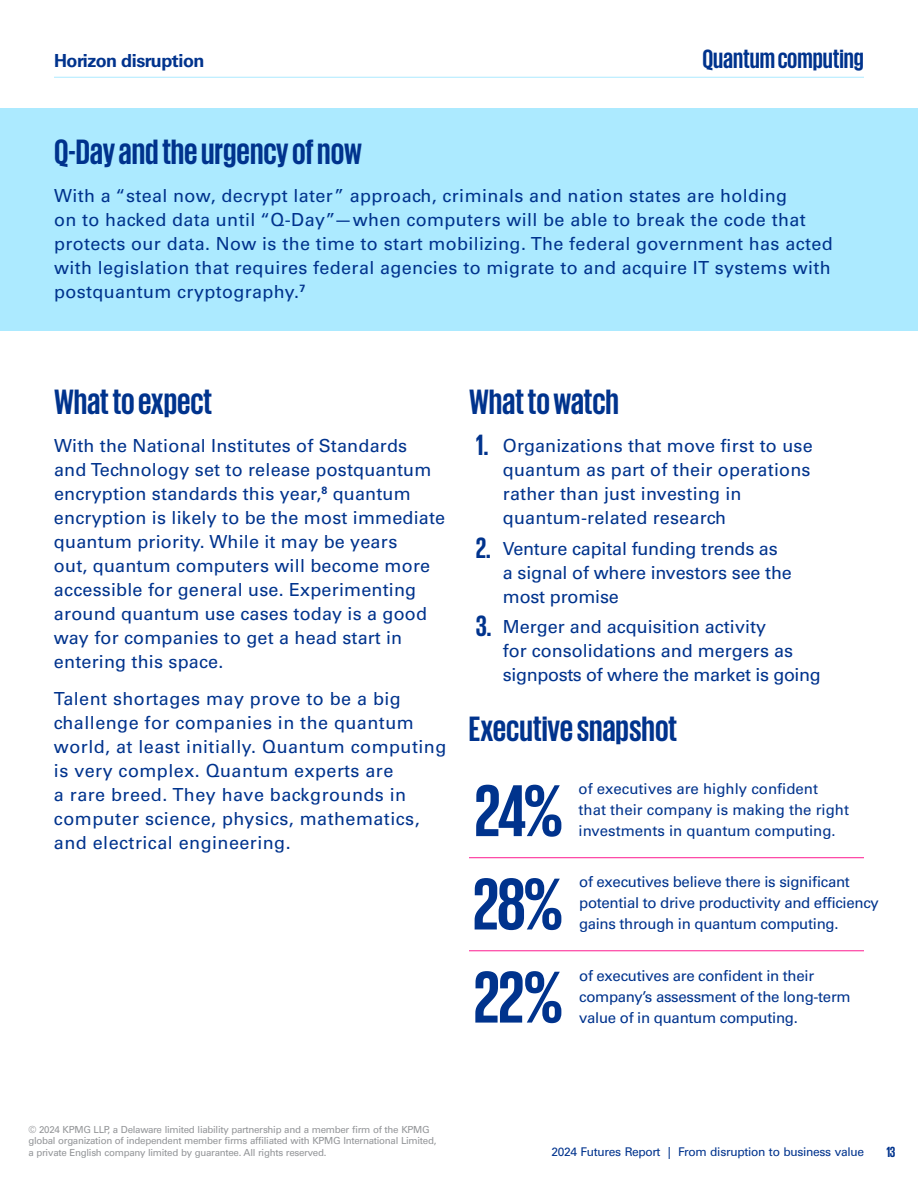
<style>
.page{position:relative;width:918px;height:1188px;background:#fff}
.page>*{position:absolute;margin:0;border:0;box-sizing:border-box;transform-origin:0 0}
.t1{font:700 75px/93.3px "KPMG";color:#00338d;text-align:justify}
.t2{font:700 36px "KPMG";color:#00338d}
.t3{font:700 27px "KPMG";color:#00338d}
.t4{font:18px/24px "Univers LT Pro 55 Roman";letter-spacing:.01em;color:#00338d}
.t5{font:18px/24px "Univers LT Pro 55 Roman";letter-spacing:-.01em;color:#00338d}
.t6{font:700 18px "Univers LT Pro 65";letter-spacing:-.025em;color:#00338d}
.t7{font:15px/21px "Univers LT Pro 55 Roman";letter-spacing:-.02em;color:#00338d}
.t8{font:15px/21px "Univers LT Pro 55 Roman";color:#00338d}
.t9{font:700 15px "KPMG";color:#00338d}
.t10{font:12px "Univers LT Pro 55 Roman";letter-spacing:-.025em;color:#00338d}
.t11{font:9.75px/11.7px "Univers LT Pro 55 Roman";letter-spacing:-.03em;color:#939598}
.s1{font-family:"KPMG";font-weight:700;font-size:30px}
</style>
<div class="page">
<hr style="left:54px;top:77px;width:810px;height:1px;background:#aceaff">
<div style="left:0;top:108px;width:918px;height:223px;background:#aceaff"></div>
<hr style="left:469px;top:857px;width:395px;height:1px;background:#fd349c">
<hr style="left:469px;top:950px;width:395px;height:1px;background:#fd349c">
<p class="t6" style="left:54px;top:48px;width:152px">Horizon disruption</p>
<h3 class="t3" style="left:702px;top:45px;width:163px">Quantum computing</h3>
<h2 class="t2" style="left:54px;top:134px;width:309px">Q-Day and the urgency of now</h2>
<p class="t4" style="left:54px;top:183px;width:780px">With a “steal now, decrypt later” approach, criminals and nation states are holding<br>on to hacked data until “Q-Day”—when computers will be able to break the code that protects our data. Now is the time to start mobilizing. The federal government has acted with legislation that requires federal agencies to migrate to and acquire IT systems with postquantum cryptography.<sup>7</sup></p>
<h2 class="t2" style="left:54px;top:384px;width:160px">What to expect</h2>
<p class="t4" style="left:54px;top:433px;width:393px">With the National Institutes of Standards<br>and Technology set to release postquantum encryption standards this year,<sup>8</sup> quantum encryption is likely to be the most immediate quantum priority. While it may be years<br>out, quantum computers will become more accessible for general use. Experimenting around quantum use cases today is a good way for companies to get a head start in entering this space.</p>
<p class="t4" style="left:54px;top:686px;width:394px">Talent shortages may prove to be a big challenge for companies in the quantum world, at least initially. Quantum computing is very complex. Quantum experts are<br>a rare breed. They have backgrounds in computer science, physics, mathematics, and electrical engineering.</p>
<h2 class="t2" style="left:469px;top:384px;width:151px">What to watch</h2>
<p class="t4" style="left:503px;top:433px;width:311px;text-indent:-27px"><span class="s1">1.</span> Organizations that move first to use quantum as part of their operations rather than just investing in quantum-related research</p>
<p class="t5" style="left:503px;top:535px;width:290px;text-indent:-27px"><span class="s1">2.</span> Venture capital funding trends as a signal of where investors see the most promise</p>
<p class="t4" style="left:503px;top:614px;width:320px;text-indent:-27px"><span class="s1">3.</span> Merger and acquisition activity<br>for consolidations and mergers as signposts of where the market is going</p>
<h2 class="t2" style="left:469px;top:711px;width:210px">Executive snapshot</h2>
<p class="t8" style="left:579px;top:778px;width:272px">of executives are highly confident that their company is making the right investments in quantum computing.</p>
<p class="t7" style="left:579px;top:871px;width:301px">of executives believe there is significant potential to drive productivity and efficiency gains through in quantum computing.</p>
<p class="t7" style="left:579px;top:964px;width:273px">of executives are confident in their company’s assessment of the long-term value of in quantum computing.</p>
<h1 class="t1" style="left:473px;top:762px;width:92px">24% 28% 22%</h1>
<p class="t11" style="left:28px;top:1123px;width:410px">© 2024 KPMG LLP, a Delaware limited liability partnership and a member firm of the KPMG global organization of independent member firms affiliated with KPMG International Limited, a private English company limited by guarantee. All rights reserved.</p>
<p class="t10" style="left:551px;top:1144px;width:314px">2024 Futures Report | From disruption to business value</p>
<p class="t9" style="left:886px;top:1145px;width:11px">13</p>
</div>
